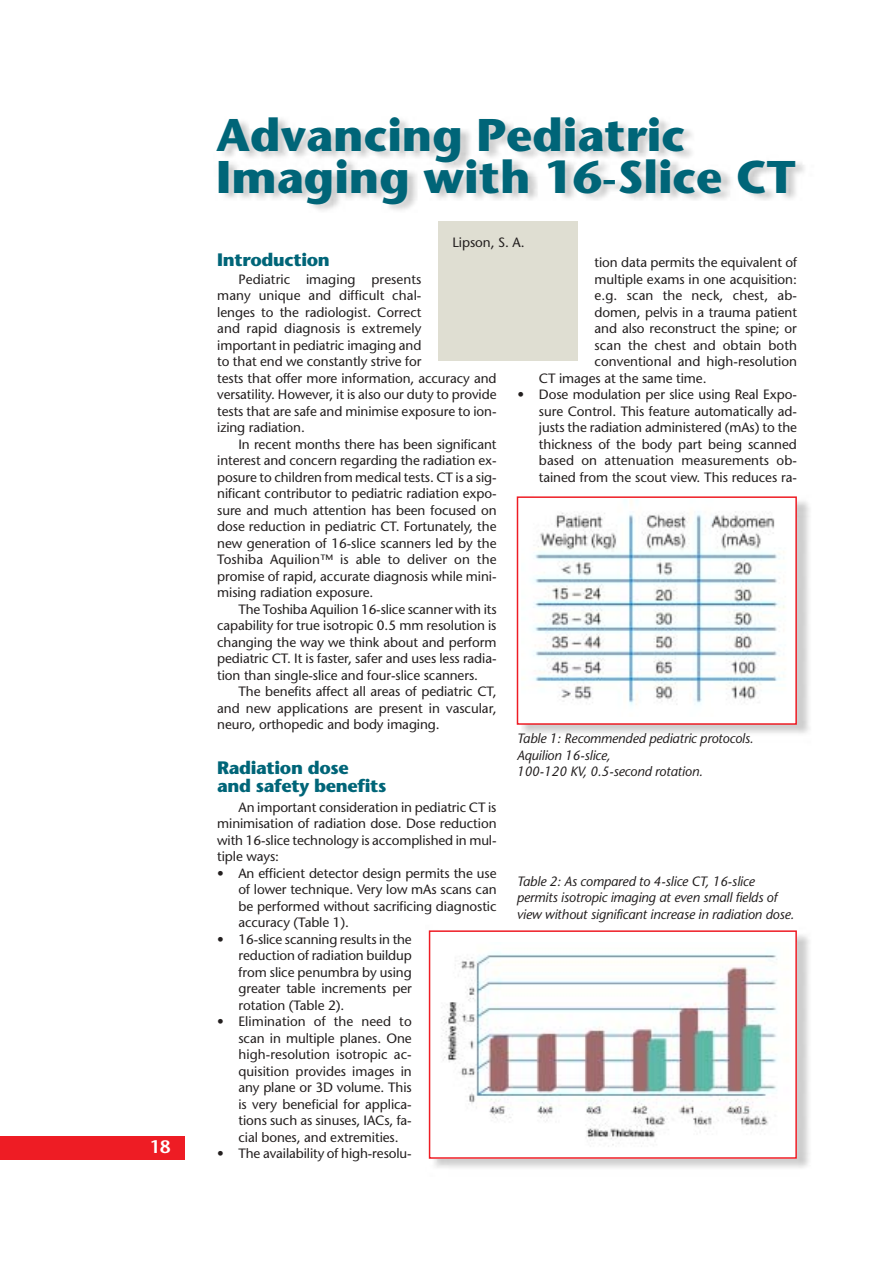
<style>
.page{position:relative;width:893px;height:1262px;background:#fff}
.page>*{position:absolute;margin:0;border:0;box-sizing:border-box;transform-origin:0 0}
.t1{font:700 45.75px/42.2px "Stone Sans";color:#006578}
.t2{font:700 18px/18px "Stone Sans";letter-spacing:-.02em;color:#006578}
.t3{font:600 18px "Stone Sans";color:#fff}
.t4{font:13.5px/16.5px "Stone Sans";letter-spacing:-.005em;color:#231f1f;text-align:justify}
.t5{font:italic 13.5px/16.5px "Stone Sans";letter-spacing:-.01em;color:#231f1f}
</style>
<div class="page">
<img style="left:428px;top:496px;width:382px;height:672px">
<div style="left:0;top:1136px;width:185px;height:23px;background:#ee1c24"></div>
<div style="left:438px;top:222px;width:139px;height:139px;background:#dfded2"></div>
<div style="left:517px;top:497px;width:279px;height:227px;background:#fff"></div>
<img style="left:533px;top:500px;width:252px;height:206px">
<div style="left:516px;top:496px;width:280px;height:228px;border:2px solid #ee1c24"></div>
<div style="left:429px;top:931px;width:367px;height:227px;background:#fff"></div>
<img style="left:441px;top:950px;width:336px;height:197px">
<div style="left:429px;top:930px;width:367px;height:228px;border:2px solid #ee1c24"></div>
<h2 class="t3" style="left:150px;top:1140px;width:22px">18</h2>
<h1 class="t1" style="left:216px;top:119px;width:580px">Advancing Pediatric<br>Imaging with 16-Slice CT</h1>
<p class="t4" style="left:452px;top:235px;width:73px">Lipson, S. A.</p>
<h2 class="t2" style="left:217px;top:253px;width:114px">Introduction</h2>
<p class="t4" style="left:217px;top:272px;width:281px;text-align:left;text-indent:21px">Pediatric imaging presents<br>many unique and difficult chal-<br>lenges to the radiologist. Correct<br>and rapid diagnosis is extremely<br>important in pediatric imaging and<br>to that end we constantly strive for<br>tests that offer more information, accuracy and versatility. However, it is also our duty to provide tests that are safe and minimise exposure to ion&shy;izing radiation.</p>
<p class="t4" style="left:217px;top:437px;width:281px;text-indent:21px">In recent months there has been significant interest and concern regarding the radiation ex&shy;posure to children from medical tests. CT is a sig&shy;nificant contributor to pediatric radiation expo&shy;sure and much attention has been focused on dose reduction in pediatric CT. Fortunately, the new generation of 16-slice scanners led by the Toshiba Aquilion™ is able to deliver on the promise of rapid, accurate diagnosis while mini&shy;mising radiation exposure.</p>
<p class="t4" style="left:217px;top:602px;width:281px;text-indent:21px">The Toshiba Aquilion 16-slice scanner with its capability for true isotropic 0.5 mm resolution is changing the way we think about and perform pediatric CT. It is faster, safer and uses less radia&shy;tion than single-slice and four-slice scanners.</p>
<p class="t4" style="left:217px;top:684px;width:281px;text-indent:21px">The benefits affect all areas of pediatric CT, and new applications are present in vascular, neuro, orthopedic and body imaging.</p>
<h2 class="t2" style="left:217px;top:761px;width:171px">Radiation dose and safety benefits</h2>
<p class="t4" style="left:217px;top:800px;width:281px;text-indent:21px">An important consideration in pediatric CT is minimisation of radiation dose. Dose reduction with 16-slice technology is accomplished in mul&shy;tiple ways:</p>
<p class="t4" style="left:238px;top:866px;width:260px;text-indent:-21px">• An efficient detector design permits the use of lower technique. Very low mAs scans can be performed without sacrificing diagnostic accuracy (Table 1).</p>
<p class="t4" style="left:238px;top:932px;width:175px;text-indent:-21px">• 16-slice scanning results in the reduction of radiation buildup from slice penumbra by using greater table increments per rotation (Table 2).</p>
<p class="t4" style="left:238px;top:1014px;width:175px;text-indent:-21px">• Elimination of the need to scan in multiple planes. One high-resolution isotropic ac&shy;quisition provides images in any plane or 3D volume. This is very beneficial for applica&shy;tions such as sinuses, IACs, fa&shy;cial bones, and extremities.</p>
<p class="t4" style="left:217px;top:1146px;width:196px">• The availability of high-resolu-</p>
<p class="t4" style="left:594px;top:255px;width:204px">tion data permits the equivalent of</p>
<p class="t4" style="left:594px;top:272px;width:204px">multiple exams in one acquisition:</p>
<p class="t4" style="left:594px;top:288px;width:204px">e.g. scan the neck, chest, ab-</p>
<p class="t4" style="left:594px;top:305px;width:204px">domen, pelvis in a trauma patient</p>
<p class="t4" style="left:594px;top:321px;width:204px">and also reconstruct the spine; or</p>
<p class="t4" style="left:594px;top:338px;width:204px">scan the chest and obtain both</p>
<p class="t4" style="left:594px;top:354px;width:204px">conventional and high-resolution</p>
<p class="t4" style="left:539px;top:371px;width:169px">CT images at the same time.</p>
<p class="t4" style="left:539px;top:387px;width:259px;text-indent:-21px">• Dose modulation per slice using Real Expo&shy;sure Control. This feature automatically ad&shy;justs the radiation administered (mAs) to the thickness of the body part being scanned based on attenuation measurements ob&shy;tained from the scout view. This reduces ra-</p>
<p class="t5" style="left:516px;top:731px;width:238px">Table 1: Recommended pediatric protocols.<br>Aquilion 16-slice,<br>100-120 KV, 0.5-second rotation.</p>
<p class="t5" style="left:516px;top:874px;width:279px">Table 2: As compared to 4-slice CT, 16-slice permits isotropic imaging at even small fields of view without significant increase in radiation dose.</p>
</div>
